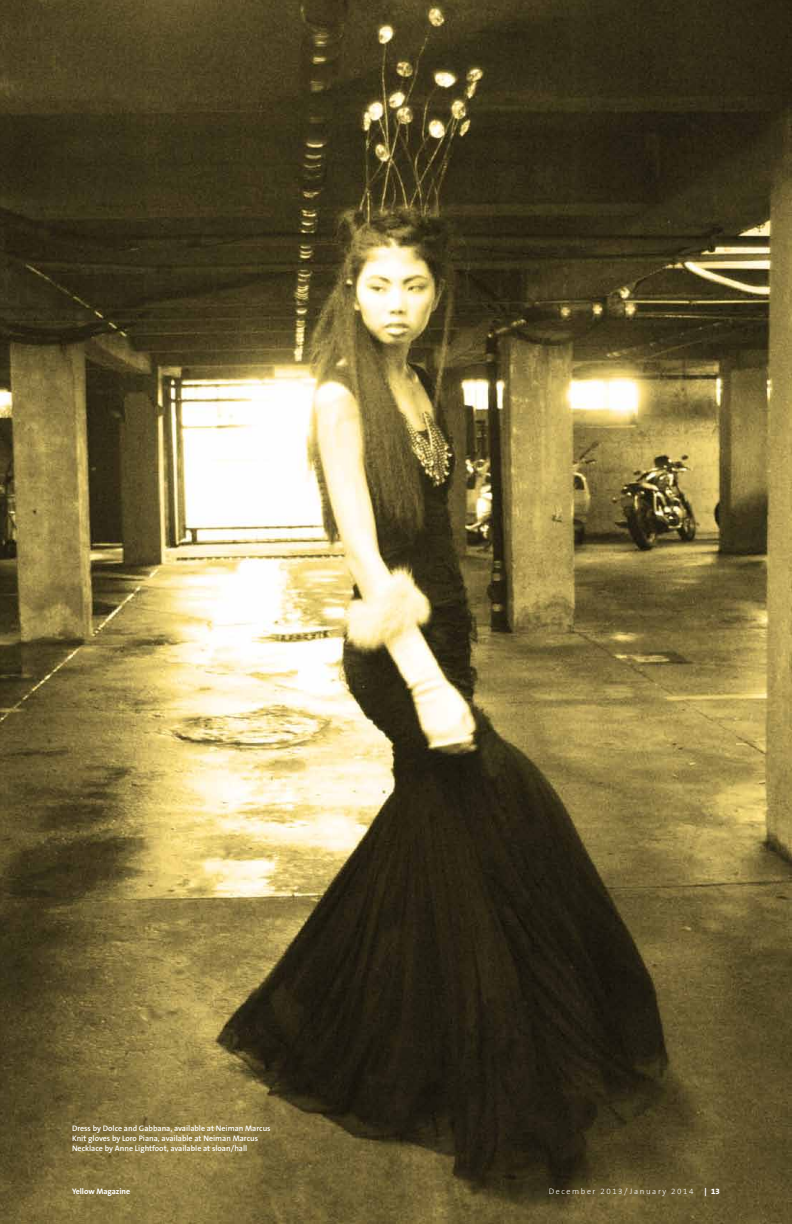
<style>
.page{position:relative;width:792px;height:1224px;background:#fff}
.page>*{position:absolute;margin:0;border:0;box-sizing:border-box;transform-origin:0 0}
.t1{font:600 8px/10px "The Sans B6";color:#fff}
.t2{font:300 8px "The Sans B3";letter-spacing:.2em;color:#fff}
.t3{font:700 8px "The Sans B7";letter-spacing:-.005em;color:#fff}
.t4{font:800 8px "The Sans B8";color:#fff}
</style>
<div class="page">
<img style="left:0;top:0;width:792px;height:1224px">
<p class="t1" style="left:72px;top:1124px;width:200px">Dress by Dolce and Gabbana, available at Neiman Marcus<br>Knit gloves by Loro Piana, available at Neiman Marcus<br>Necklace by Anne Lightfoot, available at sloan/hall</p>
<p class="t3" style="left:72px;top:1187px;width:60px">Yellow Magazine</p>
<p class="t2" style="left:549px;top:1187px;width:146px">December 2013/January 2014</p>
<p class="t4" style="left:704px;top:1187px;width:17px">| 13</p>
</div>
